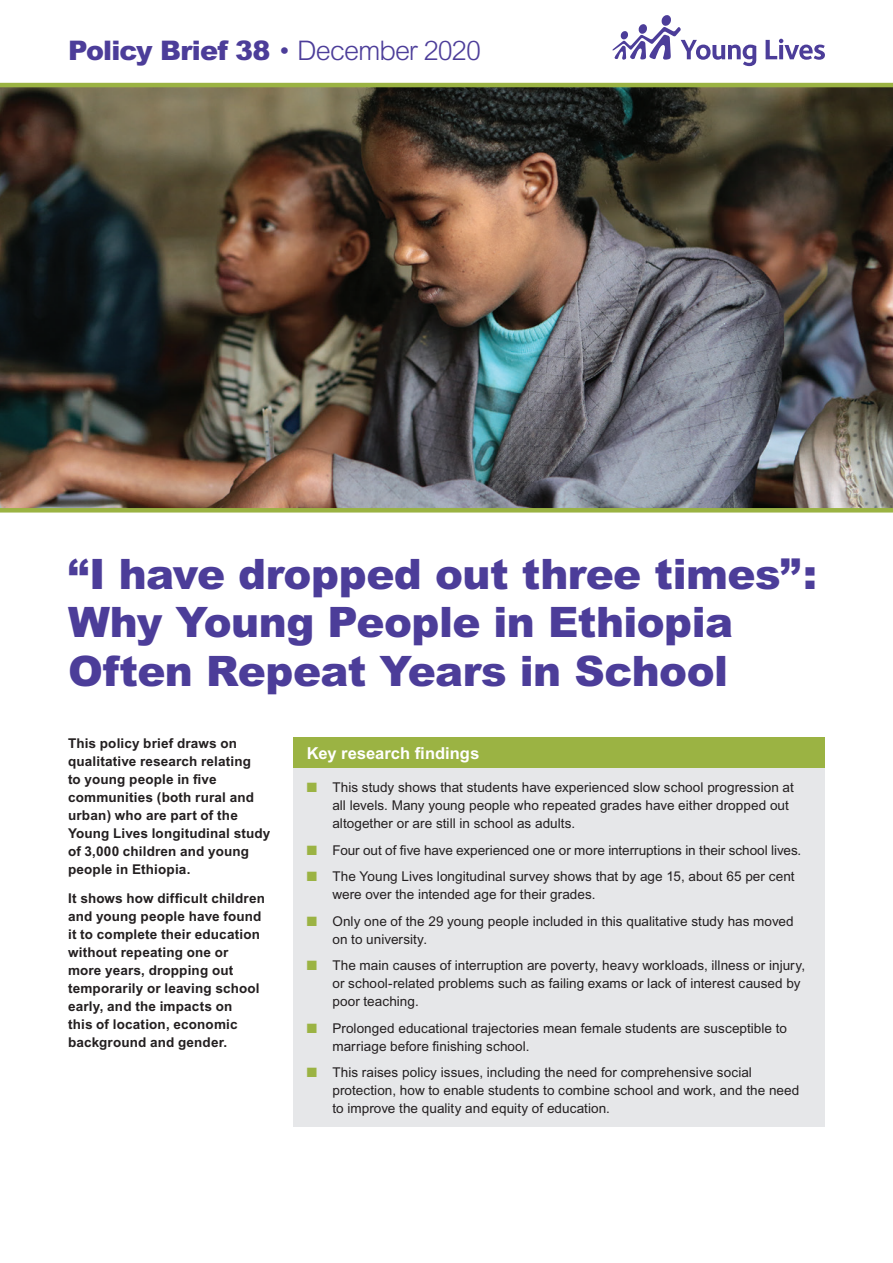
<style>
.page{position:relative;width:893px;height:1263px;background:#fff}
.page>*{position:absolute;margin:0;border:0;box-sizing:border-box;transform-origin:0 0}
.t1{font:900 42px/48px "Arial";letter-spacing:-.015em;color:#4c3d99}
.t2{font:900 27px "Arial";letter-spacing:-.03em;color:#4c3d99}
.t3{font:700 16.5px "Arial";color:#fff}
.t4{font:13.5px/18px "Arial";letter-spacing:.005em;color:#231f20}
.t5{font:700 13.5px/18px "Arial";letter-spacing:.01em;color:#231f20}
.s1{font-weight:300}
.s2{color:#9bb343}
</style>
<div class="page">
<div style="left:293px;top:738px;width:532px;height:30px;background:#9bb343"></div>
<div style="left:293px;top:768px;width:532px;height:358px;background:#e6e7e9"></div>
<svg style="left:612px;top:15px;width:144px;height:51px"></svg>
<svg style="left:766px;top:39px;width:59px;height:21px"></svg>
<img style="left:0;top:87px;width:893px;height:421px">
<hr style="left:0;top:83px;width:893px;height:4px;background:#9bb343">
<hr style="left:0;top:508px;width:893px;height:4px;background:#9bb343">
<h1 class="t2" style="left:68px;top:33px;width:415px">Policy Brief 38 <span class="s1">• December 2020</span></h1>
<h1 class="t1" style="left:68px;top:549px;width:751px">“I have dropped out three times”:<br>Why Young People in Ethiopia<br>Often Repeat Years in School</h1>
<p class="t5" style="left:68px;top:734px;width:204px">This policy brief draws on qualitative research relating<br>to young people in fve communities (both rural and urban) who are part of the<br>Young Lives longitudinal study of 3,000 children and young people in Ethiopia.</p>
<p class="t5" style="left:68px;top:889px;width:198px">It shows how diffcult children and young people have found it to complete their education without repeating one or more years, dropping out temporarily or leaving school early, and the impacts on<br>this of location, economic background and gender.</p>
<h2 class="t3" style="left:307px;top:744px;width:174px">Key research fndings</h2>
<p class="t4" style="left:332px;top:778px;width:463px;text-indent:-26px"><span class="s2">■</span> This study shows that students have experienced slow school progression at all levels. Many young people who repeated grades have either dropped out altogether or are still in school as adults.</p>
<p class="t4" style="left:307px;top:841px;width:496px"><span class="s2">■</span> Four out of fve have experienced one or more interruptions in their school lives.</p>
<p class="t4" style="left:332px;top:867px;width:464px;text-indent:-26px"><span class="s2">■</span> The Young Lives longitudinal survey shows that by age 15, about 65 per cent were over the intended age for their grades.</p>
<p class="t4" style="left:332px;top:912px;width:463px;text-indent:-26px"><span class="s2">■</span> Only one of the 29 young people included in this qualitative study has moved on to university.</p>
<p class="t4" style="left:332px;top:956px;width:474px;text-indent:-26px"><span class="s2">■</span> The main causes of interruption are poverty, heavy workloads, illness or injury, or school-related problems such as failing exams or lack of interest caused by poor teaching.</p>
<p class="t4" style="left:332px;top:1019px;width:456px;text-indent:-26px"><span class="s2">■</span> Prolonged educational trajectories mean female students are susceptible to marriage before fnishing school.</p>
<p class="t4" style="left:332px;top:1063px;width:468px;text-indent:-26px"><span class="s2">■</span> This raises policy issues, including the need for comprehensive social protection, how to enable students to combine school and work, and the need to improve the quality and equity of education.</p>
</div>
